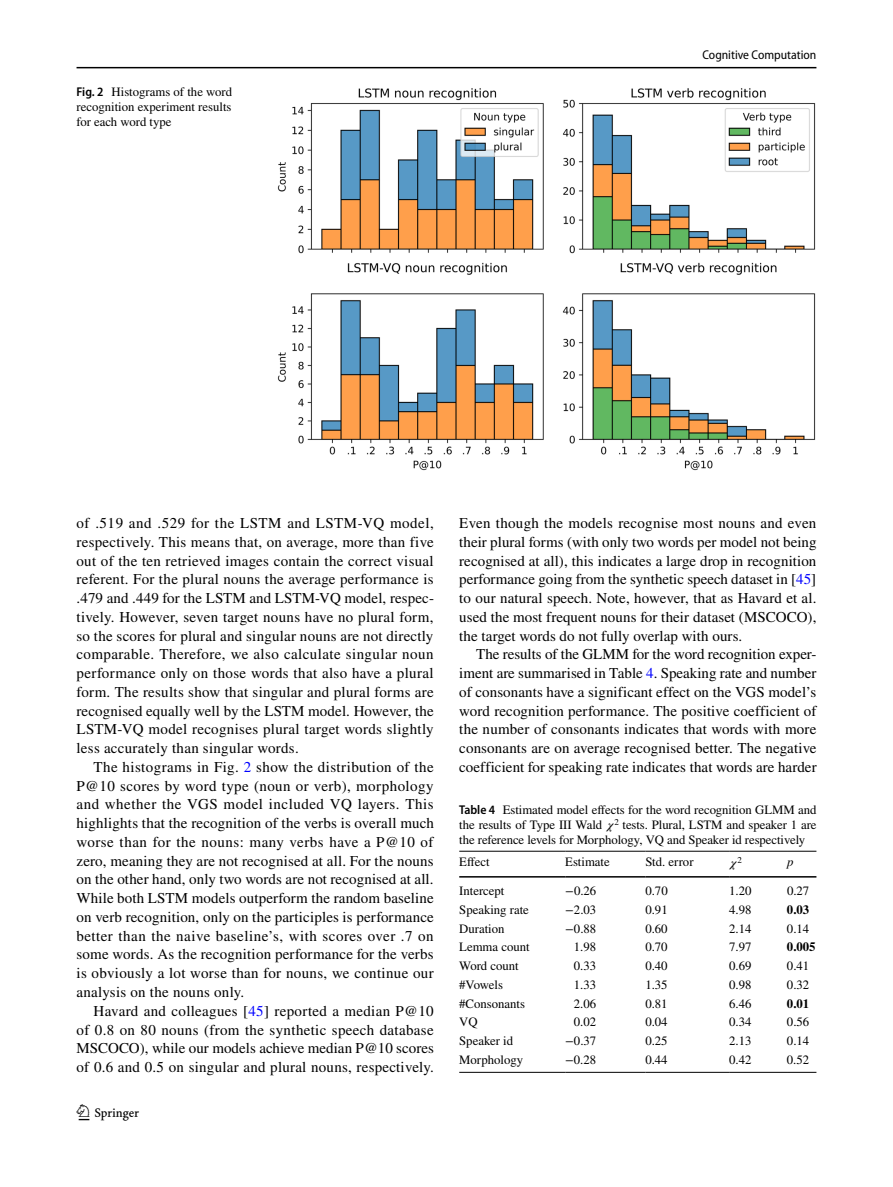
<style>
.page{position:relative;width:893px;height:1187px;background:#fff}
.page>*{position:absolute;margin:0;border:0;box-sizing:border-box;transform-origin:0 0}
.t1{font:22.5px "Springnew Regular 2";color:#000}
.t2{font:15px/18.8px "STIX";letter-spacing:.015em;color:#000;text-align:justify}
.t3{font:12.75px/15px "STIX";color:#000;text-align:justify}
.t4{font:semi-condensed 12.75px "Myriad Pro";color:#000}
.t5{font:700 12.75px "STIX";color:#000}
.t6{font:12.75px "STIX Math Italic 9";color:#000}
.t7{font:italic 12.75px "STIX";color:#000}
.s1{font-family:"Myriad Pro";font-weight:600;font-stretch:semi-condensed}
.s2{color:#00f}
.s3{font-family:"STIX Math Italic 8"}
</style>
<div class="page">
<hr style="left:77px;top:67px;width:739px;height:1px;background:#000">
<img style="left:277px;top:88px;width:539px;height:383px">
<hr style="left:459px;top:850px;width:106px;height:1px;background:#000">
<hr style="left:459px;top:876px;width:106px;height:1px;background:#000">
<hr style="left:565px;top:850px;width:80px;height:1px;background:#000">
<hr style="left:565px;top:876px;width:80px;height:1px;background:#000">
<hr style="left:645px;top:850px;width:84px;height:1px;background:#000">
<hr style="left:645px;top:876px;width:84px;height:1px;background:#000">
<hr style="left:729px;top:850px;width:58px;height:1px;background:#000">
<hr style="left:729px;top:876px;width:58px;height:1px;background:#000">
<svg style="left:787px;top:850px;width:29px;height:1px"></svg>
<svg style="left:787px;top:876px;width:29px;height:1px"></svg>
<hr style="left:459px;top:1071px;width:106px;height:1px;background:#000">
<hr style="left:565px;top:1071px;width:80px;height:1px;background:#000">
<hr style="left:645px;top:1071px;width:84px;height:1px;background:#000">
<hr style="left:729px;top:1071px;width:58px;height:1px;background:#000">
<svg style="left:787px;top:1071px;width:29px;height:1px"></svg>
<p class="t3" style="left:77px;top:85px;width:157px"><span class="s1">Fig. 2</span> Histograms of the word recognition experiment results for each word type</p>
<p class="t4" style="left:702px;top:48px;width:115px">Cognitive Computation</p>
<p class="t2" style="left:77px;top:514px;width:359px">of .519 and .529 for the LSTM and LSTM-VQ model, respectively. This means that, on average, more than five out of the ten retrieved images contain the correct visual referent. For the plural nouns the average performance is .479 and .449 for the LSTM and LSTM-VQ model, respec&shy;tively. However, seven target nouns have no plural form, so the scores for plural and singular nouns are not directly comparable. Therefore, we also calculate singular noun performance only on those words that also have a plural form. The results show that singular and plural forms are recognised equally well by the LSTM model. However, the LSTM-VQ model recognises plural target words slightly less accurately than singular words.</p>
<p class="t2" style="left:77px;top:758px;width:359px;text-indent:17px">The histograms in Fig. <span class="s2">2</span> show the distribution of the P@10 scores by word type (noun or verb), morphology and whether the VGS model included VQ layers. This highlights that the recognition of the verbs is overall much worse than for the nouns: many verbs have a P@10 of zero, meaning they are not recognised at all. For the nouns on the other hand, only two words are not recognised at all.<br>While both LSTM models outperform the random baseline on verb recognition, only on the participles is performance better than the naive baseline’s, with scores over .7 on some words. As the recognition performance for the verbs is obviously a lot worse than for nouns, we continue our analysis on the nouns only.</p>
<p class="t2" style="left:77px;top:1002px;width:359px;text-indent:17px">Havard and colleagues [<span class="s2">45</span>] reported a median P@10 of 0.8 on 80 nouns (from the synthetic speech database MSCOCO), while our models achieve median P@10 scores of 0.6 and 0.5 on singular and plural nouns, respectively.</p>
<h1 class="t1" style="left:79px;top:1104px;width:62px">1 3</h1>
<p class="t2" style="left:459px;top:514px;width:359px">Even though the models recognise most nouns and even their plural forms (with only two words per model not being recognised at all), this indicates a large drop in recognition performance going from the synthetic speech dataset in [<span class="s2">45</span>] to our natural speech. Note, however, that as Havard et al. used the most frequent nouns for their dataset (MSCOCO), the target words do not fully overlap with ours.</p>
<p class="t2" style="left:459px;top:646px;width:359px;text-indent:17px">The results of the GLMM for the word recognition exper&shy;iment are summarised in Table <span class="s2">4</span>. Speaking rate and number of consonants have a significant effect on the VGS model’s word recognition performance. The positive coefficient of the number of consonants indicates that words with more consonants are on average recognised better. The negative coefficient for speaking rate indicates that words are harder</p>
<p class="t3" style="left:459px;top:803px;width:359px"><span class="s1">Table 4</span> Estimated model effects for the word recognition GLMM and the results of Type III Wald <span class="s3">𝜒</span><sup>2</sup> tests. Plural, LSTM and speaker 1 are the reference levels for Morphology, VQ and Speaker id respectively</p>
<p class="t3" style="left:459px;top:855px;width:32px">Effect</p>
<p class="t3" style="left:565px;top:855px;width:46px">Estimate</p>
<p class="t3" style="left:645px;top:855px;width:50px">Std. error</p>
<p class="t6" style="left:729px;top:858px;width:15px">𝜒<sup>2</sup></p>
<p class="t7" style="left:787px;top:853px;width:8px">p</p>
<p class="t3" style="left:459px;top:884px;width:47px">Intercept</p>
<p class="t3" style="left:565px;top:884px;width:33px">−0.26</p>
<p class="t3" style="left:645px;top:884px;width:24px">0.70</p>
<p class="t3" style="left:729px;top:884px;width:24px">1.20</p>
<p class="t3" style="left:787px;top:884px;width:24px">0.27</p>
<p class="t3" style="left:459px;top:902px;width:71px">Speaking rate</p>
<p class="t3" style="left:565px;top:902px;width:33px">−2.03</p>
<p class="t3" style="left:645px;top:902px;width:24px">0.91</p>
<p class="t3" style="left:729px;top:902px;width:24px">4.98</p>
<p class="t5" style="left:787px;top:902px;width:24px">0.03</p>
<p class="t3" style="left:459px;top:921px;width:47px">Duration</p>
<p class="t3" style="left:565px;top:921px;width:33px">−0.88</p>
<p class="t3" style="left:645px;top:921px;width:24px">0.60</p>
<p class="t3" style="left:729px;top:921px;width:24px">2.14</p>
<p class="t3" style="left:787px;top:921px;width:24px">0.14</p>
<p class="t3" style="left:459px;top:940px;width:72px">Lemma count</p>
<p class="t3" style="left:574px;top:940px;width:24px">1.98</p>
<p class="t3" style="left:645px;top:940px;width:24px">0.70</p>
<p class="t3" style="left:729px;top:940px;width:24px">7.97</p>
<p class="t5" style="left:787px;top:939px;width:30px">0.005</p>
<p class="t3" style="left:459px;top:959px;width:61px">Word count</p>
<p class="t3" style="left:574px;top:959px;width:24px">0.33</p>
<p class="t3" style="left:645px;top:959px;width:24px">0.40</p>
<p class="t3" style="left:729px;top:959px;width:24px">0.69</p>
<p class="t3" style="left:787px;top:959px;width:24px">0.41</p>
<p class="t3" style="left:459px;top:977px;width:45px">#Vowels</p>
<p class="t3" style="left:574px;top:977px;width:24px">1.33</p>
<p class="t3" style="left:645px;top:977px;width:24px">1.35</p>
<p class="t3" style="left:729px;top:977px;width:24px">0.98</p>
<p class="t3" style="left:787px;top:977px;width:24px">0.32</p>
<p class="t3" style="left:459px;top:996px;width:67px">#Consonants</p>
<p class="t3" style="left:574px;top:996px;width:24px">2.06</p>
<p class="t3" style="left:645px;top:996px;width:24px">0.81</p>
<p class="t3" style="left:729px;top:996px;width:24px">6.46</p>
<p class="t5" style="left:787px;top:995px;width:24px">0.01</p>
<p class="t3" style="left:459px;top:1015px;width:20px">VQ</p>
<p class="t3" style="left:574px;top:1015px;width:24px">0.02</p>
<p class="t3" style="left:645px;top:1015px;width:24px">0.04</p>
<p class="t3" style="left:729px;top:1015px;width:24px">0.34</p>
<p class="t3" style="left:787px;top:1015px;width:24px">0.56</p>
<p class="t3" style="left:459px;top:1033px;width:56px">Speaker id</p>
<p class="t3" style="left:565px;top:1033px;width:33px">−0.37</p>
<p class="t3" style="left:645px;top:1033px;width:24px">0.25</p>
<p class="t3" style="left:729px;top:1033px;width:24px">2.13</p>
<p class="t3" style="left:787px;top:1033px;width:24px">0.14</p>
<p class="t3" style="left:459px;top:1052px;width:66px">Morphology</p>
<p class="t3" style="left:565px;top:1052px;width:33px">−0.28</p>
<p class="t3" style="left:645px;top:1052px;width:24px">0.44</p>
<p class="t3" style="left:729px;top:1052px;width:24px">0.42</p>
<p class="t3" style="left:787px;top:1052px;width:24px">0.52</p>
</div>
